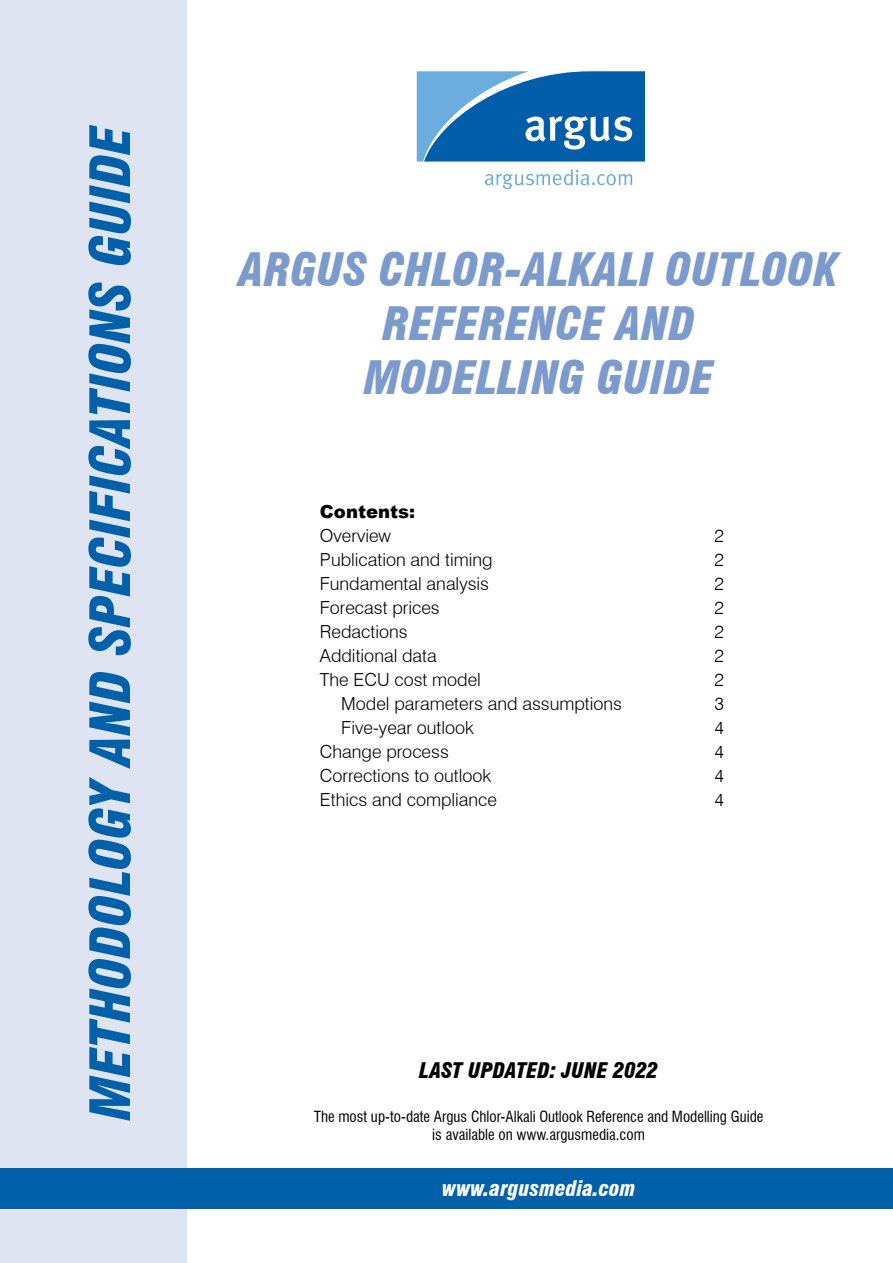
<style>
.page{position:relative;width:893px;height:1263px;background:#fff}
.page>*{position:absolute;margin:0;border:0;box-sizing:border-box;transform-origin:0 0}
.t1{font:italic 900 condensed 54px "Swiss 721 BT";color:#0060a9}
.t2{font:italic 900 condensed 45px/54px "Swiss 721 BT";color:#7c9bcc}
.t3{font:italic 900 condensed 21px "Swiss 721 BT";color:#000}
.t4{font:italic 900 condensed 21px "Swiss 721 BT";color:#fff}
.t5{font:300 18px "Swiss 721 BT";color:#000}
.t6{font:900 18px "Arial";color:#000}
.t7{font:condensed 15px "Swiss 721 BT";color:#000}
</style>
<div class="page">
<div style="left:0;top:0;width:186px;height:1263px;background:#dfe4f2"></div>
<div style="left:0;top:1168px;width:893px;height:41px;background:#0060a9"></div>
<svg style="left:417px;top:71px;width:227px;height:91px"></svg>
<svg style="left:485px;top:169px;width:147px;height:20px"></svg>
<h1 class="t1" style="left:78px;top:1120px;width:997px;rotate:-90deg">Methodology and specifications guide</h1>
<h2 class="t2" style="left:383px;top:243px;width:457px;text-indent:-144px">ARGUS CHLOR-ALKALI OUTLOOK<br>REFERENCE</h2>
<h2 class="t2" style="left:617px;top:297px;width:28px">AND</h2>
<h2 class="t2" style="left:364px;top:351px;width:177px">MODELLING</h2>
<h2 class="t2" style="left:597px;top:351px;width:76px">GUIDE</h2>
<p class="t6" style="left:320px;top:498px;width:97px">Contents:</p>
<p class="t5" style="left:320px;top:524px;width:73px">Overview</p>
<p class="t5" style="left:714px;top:524px;width:11px">2</p>
<p class="t5" style="left:320px;top:548px;width:174px">Publication and timing</p>
<p class="t5" style="left:714px;top:548px;width:11px">2</p>
<p class="t5" style="left:320px;top:572px;width:171px">Fundamental analysis</p>
<p class="t5" style="left:714px;top:572px;width:11px">2</p>
<p class="t5" style="left:320px;top:596px;width:121px">Forecast prices</p>
<p class="t5" style="left:714px;top:596px;width:11px">2</p>
<p class="t5" style="left:320px;top:620px;width:89px">Redactions</p>
<p class="t5" style="left:714px;top:620px;width:11px">2</p>
<p class="t5" style="left:320px;top:644px;width:118px">Additional data</p>
<p class="t5" style="left:714px;top:644px;width:11px">2</p>
<p class="t5" style="left:320px;top:668px;width:162px">The ECU cost model</p>
<p class="t5" style="left:714px;top:668px;width:11px">2</p>
<p class="t5" style="left:341px;top:692px;width:282px">Model parameters and assumptions</p>
<p class="t5" style="left:714px;top:692px;width:11px">3</p>
<p class="t5" style="left:341px;top:716px;width:134px">Five-year outlook</p>
<p class="t5" style="left:714px;top:716px;width:11px">4</p>
<p class="t5" style="left:320px;top:740px;width:130px">Change process</p>
<p class="t5" style="left:714px;top:740px;width:11px">4</p>
<p class="t5" style="left:320px;top:764px;width:173px">Corrections to outlook</p>
<p class="t5" style="left:714px;top:764px;width:11px">4</p>
<p class="t5" style="left:320px;top:788px;width:179px">Ethics and compliance</p>
<p class="t5" style="left:714px;top:788px;width:11px">4</p>
<p class="t3" style="left:419px;top:1058px;width:241px">Last Updated: June 2022</p>
<p class="t7" style="left:314px;top:1107px;width:451px">The most up-to-date Argus Chlor-Alkali Outlook Reference and Modelling Guide</p>
<p class="t7" style="left:432px;top:1125px;width:214px">is available on www.argusmedia.com</p>
<p class="t4" style="left:442px;top:1176px;width:195px">www.argusmedia.com</p>
</div>
